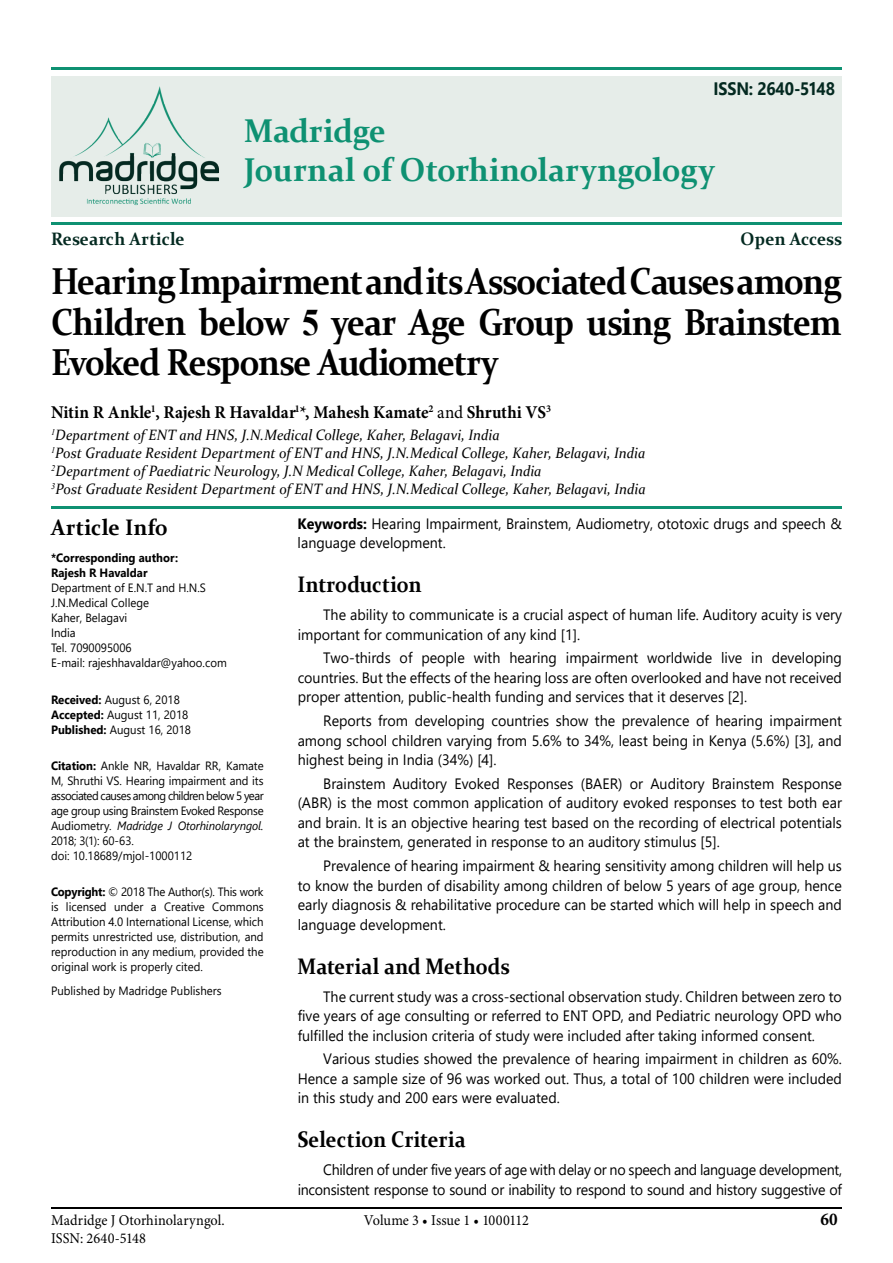
<style>
.page{position:relative;width:893px;height:1263px;background:#fff}
.page>*{position:absolute;margin:0;border:0;box-sizing:border-box;transform-origin:0 0}
.t1{font:700 37.5px/40.5px "Constantia";letter-spacing:-.035em;color:#000;text-align:justify;scale:.9 1}
.t2{font:700 33px/39px "Constantia";letter-spacing:-.005em;color:#0e9172;scale:.95 1}
.t3{font:700 22.5px "Constantia";color:#000;scale:.9 1}
.t4{font:700 22.5px "Constantia";color:#000;scale:.95 1}
.t5{font:700 18px "Minion Pro";color:#000;scale:.95 1}
.t6{font:700 18px "Constantia";color:#032920;scale:.95 1}
.t7{font:700 18px "Segoe UI";letter-spacing:-.01em;color:#032920;scale:.9 1}
.t8{font:15px/19.5px "Segoe UI";color:#000;text-align:justify;scale:.95 1}
.t9{font:italic 15px/18px "Constantia";color:#000;scale:.95 1}
.t10{font:15px/19.5px "Segoe UI";letter-spacing:-.02em;color:#000;text-align:right;scale:.95 1}
.t11{font:15px "Minion Pro";color:#000;scale:.95 1}
.t12{font:12px/15px "Segoe UI";color:#000;scale:.95 1}
.t13{font:12px/15px "Segoe UI";letter-spacing:-.02em;color:#000;scale:.95 1}
.t14{font:700 12px/15px "Segoe UI";color:#000;scale:.95 1}
.s1{font-family:"Times New Roman"}
.s2{font-weight:400}
.s3{font-weight:700}
.s4{font-style:italic}
</style>
<div class="page">
<hr style="left:51px;top:1208px;width:791px;height:1px;background:#000">
<div style="left:51px;top:76px;width:791px;height:140px;background:#e6ede9"></div>
<hr style="left:51px;top:223px;width:791px;height:2px;background:#0e9172">
<hr style="left:51px;top:506px;width:791px;height:2px;background:#0e9172">
<hr style="left:51px;top:68px;width:791px;height:2px;background:#0e9172">
<img style="left:59px;top:86px;width:160px;height:120px">
<p class="t7" style="left:714px;top:71px;width:136px">ISSN: 2640-5148</p>
<h2 class="t2" style="left:244px;top:109px;width:497px">Madridge<br>Journal of Otorhinolaryngology</h2>
<p class="t6" style="left:51px;top:226px;width:142px">Research Article</p>
<p class="t6" style="left:741px;top:226px;width:108px">Open Access</p>
<h1 class="t1" style="left:51px;top:259px;width:880px">Hearing Impairment and its Associated Causes among Children below <span class="s1">5</span> year Age Group using Brainstem Evoked Response Audiometry</h1>
<p class="t5" style="left:51px;top:399px;width:528px">Nitin R Ankle<sup>1</sup>, Rajesh R Havaldar<sup>1</sup>*, Mahesh Kamate<sup>2</sup> <span class="s2">and</span> Shruthi VS<sup>3</sup></p>
<p class="t9" style="left:51px;top:425px;width:627px"><sup>1</sup>Department of ENT and HNS, J.N.Medical College, Kaher, Belagavi, India<br><sup>1</sup>Post Graduate Resident Department of ENT and HNS, J.N.Medical College, Kaher, Belagavi, India <sup>2</sup>Department of Paediatric Neurology, J.N Medical College, Kaher, Belagavi, India<br><sup>3</sup>Post Graduate Resident Department of ENT and HNS, J.N.Medical College, Kaher, Belagavi, India</p>
<h3 class="t4" style="left:51px;top:511px;width:125px">Article Info</h3>
<p class="t14" style="left:51px;top:550px;width:135px">*Corresponding author:<br>Rajesh R Havaldar</p>
<p class="t12" style="left:51px;top:579px;width:187px">Department of E.N.T and H.N.S<br>J.N.Medical College<br>Kaher, Belagavi<br>India<br>Tel. 7090095006<br>E-mail: rajeshhavaldar@yahoo.com</p>
<p class="t12" style="left:51px;top:691px;width:149px"><span class="s3">Received:</span> August 6, 2018<br><span class="s3">Accepted:</span> August 11, 2018<br><span class="s3">Published:</span> August 16, 2018</p>
<p class="t13" style="left:51px;top:757px;width:225px"><span class="s3">Citation:</span> Ankle NR, Havaldar RR, Kamate M, Shruthi VS. Hearing impairment and its associated causes among children below 5 year age group using Brainstem Evoked Response Audiometry. <span class="s4">Madridge J Otorhinolaryngol.<br></span>2018; 3(1): 60-63.<br>doi: 10.18689/mjol-1000112</p>
<p class="t12" style="left:51px;top:883px;width:225px;text-align:justify"><span class="s3">Copyright:</span> © 2018 The Author(s). This work is licensed under a Creative Commons Attribution 4.0 International License, which permits unrestricted use, distribution, and reproduction in any medium, provided the original work is properly cited.</p>
<p class="t12" style="left:51px;top:982px;width:181px">Published by Madridge Publishers</p>
<p class="t8" style="left:298px;top:512px;width:574px"><span class="s3">Keywords:</span> Hearing Impairment, Brainstem, Audiometry, ototoxic drugs and speech &amp; language development.</p>
<h3 class="t3" style="left:298px;top:569px;width:139px">Introduction</h3>
<p class="t8" style="left:298px;top:604px;width:574px;text-indent:26px">The ability to communicate is a crucial aspect of human life. Auditory acuity is very important for communication of any kind [1].</p>
<p class="t8" style="left:298px;top:647px;width:574px;text-indent:26px">Two-thirds of people with hearing impairment worldwide live in developing countries. But the effects of the hearing loss are often overlooked and have not received proper attention, public-health funding and services that it deserves [2].</p>
<p class="t8" style="left:298px;top:710px;width:574px;text-indent:26px">Reports from developing countries show the prevalence of hearing impairment among school children varying from 5.6% to 34%, least being in Kenya (5.6%) [3], and highest being in India (34%) [4].</p>
<p class="t8" style="left:298px;top:772px;width:574px;text-indent:25px">Brainstem Auditory Evoked Responses (BAER) or Auditory Brainstem Response (ABR) is the most common application of auditory evoked responses to test both ear and brain. It is an objective hearing test based on the recording of electrical potentials at the brainstem, generated in response to an auditory stimulus [5].</p>
<p class="t8" style="left:298px;top:855px;width:574px;text-indent:26px">Prevalence of hearing impairment &amp; hearing sensitivity among children will help us to know the burden of disability among children of below 5 years of age group, hence early diagnosis &amp; rehabilitative procedure can be started which will help in speech and language development.</p>
<h3 class="t3" style="left:298px;top:950px;width:237px">Material and Methods</h3>
<p class="t8" style="left:298px;top:985px;width:574px;text-indent:26px">The current study was a cross-sectional observation study. Children between zero to five years of age consulting or referred to ENT OPD, and Pediatric neurology OPD who fulfilled the inclusion criteria of study were included after taking informed consent.</p>
<p class="t8" style="left:298px;top:1048px;width:574px;text-indent:26px">Various studies showed the prevalence of hearing impairment in children as 60%.<br>Hence a sample size of 96 was worked out. Thus, a total of 100 children were included in this study and 200 ears were evaluated.</p>
<h3 class="t3" style="left:298px;top:1124px;width:188px">Selection Criteria</h3>
<p class="t10" style="left:298px;top:1159px;width:575px">Children of under five years of age with delay or no speech and language development, inconsistent response to sound or inability to respond to sound and history suggestive of</p>
<p class="t11" style="left:51px;top:1210px;width:184px">Madridge J Otorhinolaryngol.</p>
<p class="t5" style="left:820px;top:1206px;width:20px">60</p>
<p class="t11" style="left:51px;top:1228px;width:102px">ISSN: 2640-5148</p>
<p class="t11" style="left:364px;top:1210px;width:175px">Volume 3 • Issue 1 • 1000112</p>
</div>
